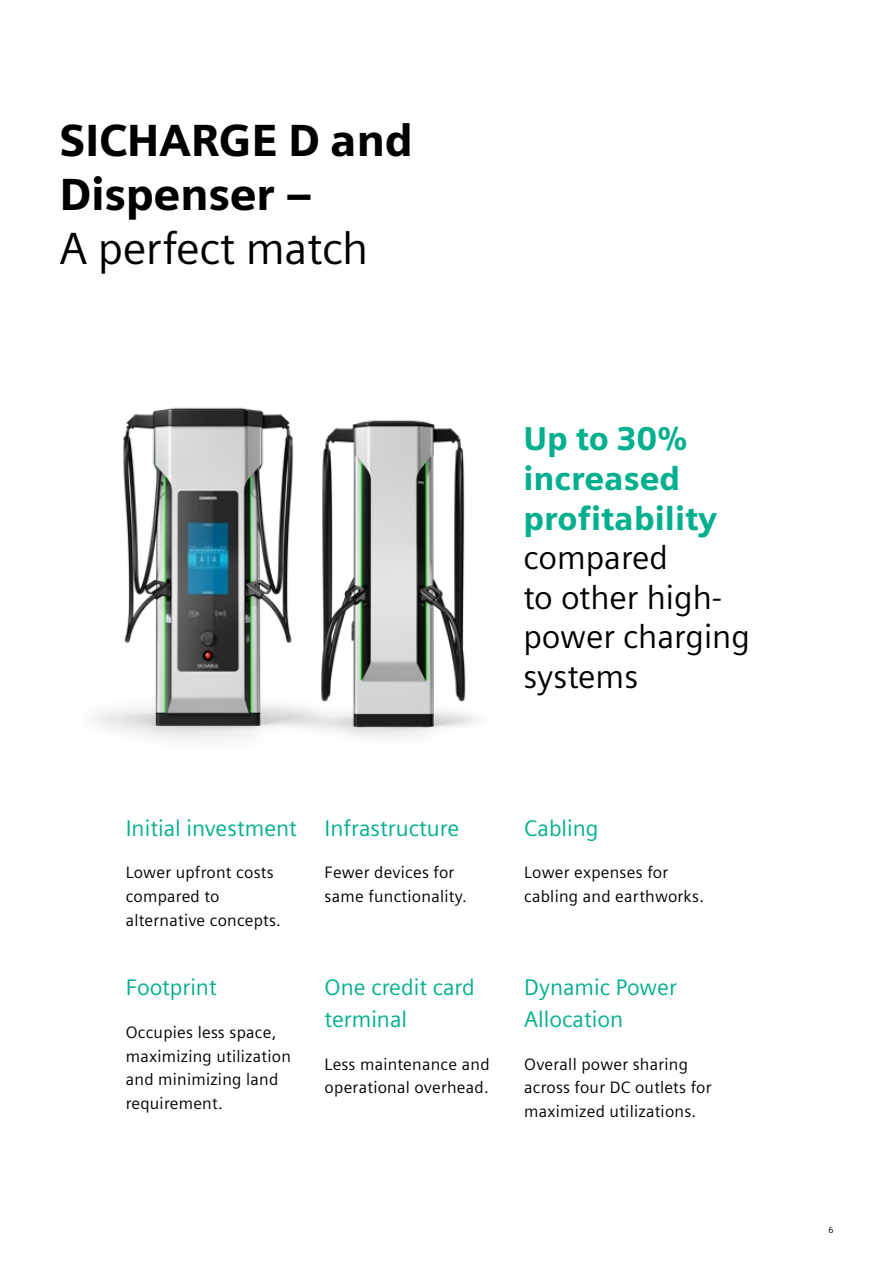
<style>
.page{position:relative;width:893px;height:1263px;background:#fff}
.page>*{position:absolute;margin:0;border:0;box-sizing:border-box;transform-origin:0 0}
.t1{font:900 45px/54px "Siemens Sans";letter-spacing:-.01em;color:#000}
.t2{font:45px "Siemens Sans";letter-spacing:-.01em;color:#000}
.t3{font:33px/39.6px "Siemens Sans";color:#000}
.t4{font:900 33px/39.6px "Siemens Sans";color:#00af8e}
.t5{font:22.5px/32px "Siemens Sans";color:#00af8e}
.t6{font:16.5px/23.9px "Siemens Sans";letter-spacing:.015em;color:#000}
.t7{font:9px "Siemens Sans";color:#000}
</style>
<div class="page">
<img style="left:337px;top:420px;width:141px;height:317px">
<img style="left:94px;top:407px;width:243px;height:333px">
<h1 class="t1" style="left:60px;top:111px;width:355px">SICHARGE D and<br>Dispenser –</h1>
<h1 class="t2" style="left:60px;top:215px;width:310px">A perfect match</h1>
<h2 class="t4" style="left:523px;top:417px;width:195px">Up to 30% increased profitability</h2>
<h2 class="t3" style="left:523px;top:536px;width:228px">compared<br>to other high&shy;power charging systems</h2>
<h3 class="t5" style="left:126px;top:810px;width:173px">Initial investment</h3>
<p class="t6" style="left:126px;top:859px;width:157px">Lower upfront costs compared to alternative concepts.</p>
<h3 class="t5" style="left:126px;top:970px;width:92px">Footprint</h3>
<p class="t6" style="left:126px;top:1019px;width:167px">Occupies less space, maximizing utilization and minimizing land requirement.</p>
<h3 class="t5" style="left:325px;top:810px;width:136px">Infrastructure</h3>
<p class="t6" style="left:325px;top:859px;width:144px">Fewer devices for same functionality.</p>
<h3 class="t5" style="left:325px;top:970px;width:152px">One credit card terminal</h3>
<p class="t6" style="left:325px;top:1051px;width:166px">Less maintenance and operational overhead.</p>
<h3 class="t5" style="left:524px;top:810px;width:76px">Cabling</h3>
<p class="t6" style="left:524px;top:859px;width:181px">Lower expenses for cabling and earthworks.</p>
<h3 class="t5" style="left:524px;top:970px;width:154px">Dynamic Power<br>Allocation</h3>
<p class="t6" style="left:524px;top:1051px;width:189px">Overall power sharing across four DC outlets for maximized utilizations.</p>
<p class="t7" style="left:828px;top:1223px;width:6px">6</p>
</div>
